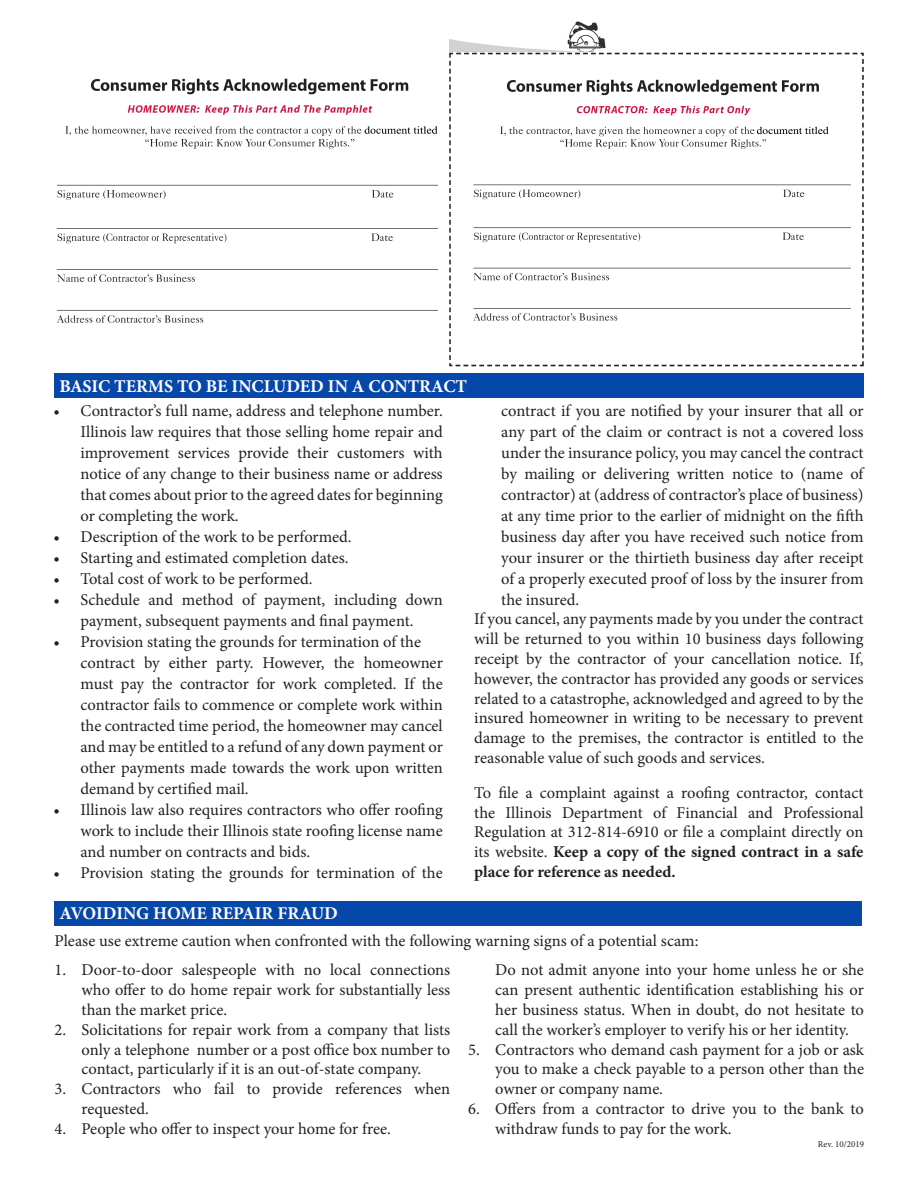
<style>
.page{position:relative;width:918px;height:1188px;background:#fff}
.page>*{position:absolute;margin:0;border:0;box-sizing:border-box;transform-origin:0 0}
.t1{font:700 18px "Minion Pro";color:#fff}
.t2{font:16.5px/21px "Minion Pro";letter-spacing:-.005em;color:#231f20;text-align:justify}
.t3{font:9px "Minion Pro";color:#231f20}
.s1{font-weight:700}
</style>
<div class="page">
<img style="left:449px;top:21px;width:415px;height:346px">
<img style="left:56px;top:78px;width:382px;height:245px">
<div style="left:54px;top:373px;width:810px;height:25px;background:#0647aa"></div>
<div style="left:55px;top:902px;width:807px;height:24px;background:#0647aa"></div>
<p class="t1" style="left:59px;top:373px;width:409px">BASIC TERMS TO BE INCLUDED IN A CONTRACT</p>
<p class="t2" style="left:81px;top:400px;width:364px;text-indent:-27px">• Contractor’s full name, address and telephone number.<br>Illinois law requires that those selling home repair and improvement services provide their customers with notice of any change to their business name or address that comes about prior to the agreed dates for beginning or completing the work.</p>
<p class="t2" style="left:54px;top:526px;width:300px">• Description of the work to be performed.</p>
<p class="t2" style="left:54px;top:547px;width:297px">• Starting and estimated completion dates.</p>
<p class="t2" style="left:54px;top:568px;width:261px">• Total cost of work to be performed.</p>
<p class="t2" style="left:54px;top:589px;width:391px;text-align:center">• Schedule and method of payment, including down payment, subsequent payments and final payment.</p>
<p class="t2" style="left:54px;top:631px;width:369px">• Provision stating the grounds for termination of the</p>
<p class="t2" style="left:81px;top:652px;width:364px">contract by either party. However, the homeowner must pay the contractor for work completed. If the contractor fails to commence or complete work within the contracted time period, the homeowner may cancel and may be entitled to a refund of any down payment or other payments made towards the work upon written demand by certified mail.</p>
<p class="t2" style="left:81px;top:799px;width:364px;text-indent:-27px">• Illinois law also requires contractors who offer roofing work to include their Illinois state roofing license name and number on contracts and bids.</p>
<p class="t2" style="left:54px;top:862px;width:391px">• Provision stating the grounds for termination of the</p>
<p class="t1" style="left:59px;top:901px;width:280px">AVOIDING HOME REPAIR FRAUD</p>
<p class="t2" style="left:501px;top:400px;width:364px">contract if you are notified by your insurer that all or any part of the claim or contract is not a covered loss under the insurance policy, you may cancel the contract by mailing or delivering written notice to (name of contractor) at (address of contractor’s place of business) at any time prior to the earlier of midnight on the fifth business day after you have received such notice from your insurer or the thirtieth business day after receipt of a properly executed proof of loss by the insurer from the insured.</p>
<p class="t2" style="left:474px;top:609px;width:391px;line-height:19.8px">If you cancel, any payments made by you under the contract will be returned to you within 10 business days following receipt by the contractor of your cancellation notice. If, however, the contractor has provided any goods or services related to a catastrophe, acknowledged and agreed to by the insured homeowner in writing to be necessary to prevent damage to the premises, the contractor is entitled to the reasonable value of such goods and services.</p>
<p class="t2" style="left:474px;top:783px;width:391px;line-height:19.8px">To file a complaint against a roofing contractor, contact the Illinois Department of Financial and Professional Regulation at 312-814-6910 or file a complaint directly on its website. <span class="s1">Keep a copy of the signed contract in a safe place for reference as needed.</span></p>
<p class="t2" style="left:55px;top:930px;width:645px">Please use extreme caution when confronted with the following warning signs of a potential scam:</p>
<p class="t2" style="left:82px;top:960px;width:370px;line-height:19.8px;text-indent:-27px">1. Door-to-door salespeople with no local connections who offer to do home repair work for substantially less than the market price.</p>
<p class="t2" style="left:82px;top:1020px;width:370px;line-height:19.8px;text-indent:-27px">2. Solicitations for repair work from a company that lists only a telephone number or a post office box number to contact, particularly if it is an out-of-state company.</p>
<p class="t2" style="left:82px;top:1079px;width:370px;line-height:19.8px;text-indent:-27px">3. Contractors who fail to provide references when requested.</p>
<p class="t2" style="left:55px;top:1118px;width:338px">4. People who offer to inspect your home for free.</p>
<p class="t2" style="left:495px;top:960px;width:370px;line-height:19.8px">Do not admit anyone into your home unless he or she can present authentic identification establishing his or her business status. When in doubt, do not hesitate to call the worker’s employer to verify his or her identity.</p>
<p class="t2" style="left:495px;top:1039px;width:370px;line-height:19.8px;text-indent:-27px">5. Contractors who demand cash payment for a job or ask you to make a check payable to a person other than the owner or company name.</p>
<p class="t2" style="left:495px;top:1099px;width:370px;line-height:19.8px;text-indent:-27px">6. Offers from a contractor to drive you to the bank to withdraw funds to pay for the work.</p>
<p class="t3" style="left:818px;top:1138px;width:48px">Rev. 10/2019</p>
</div>
